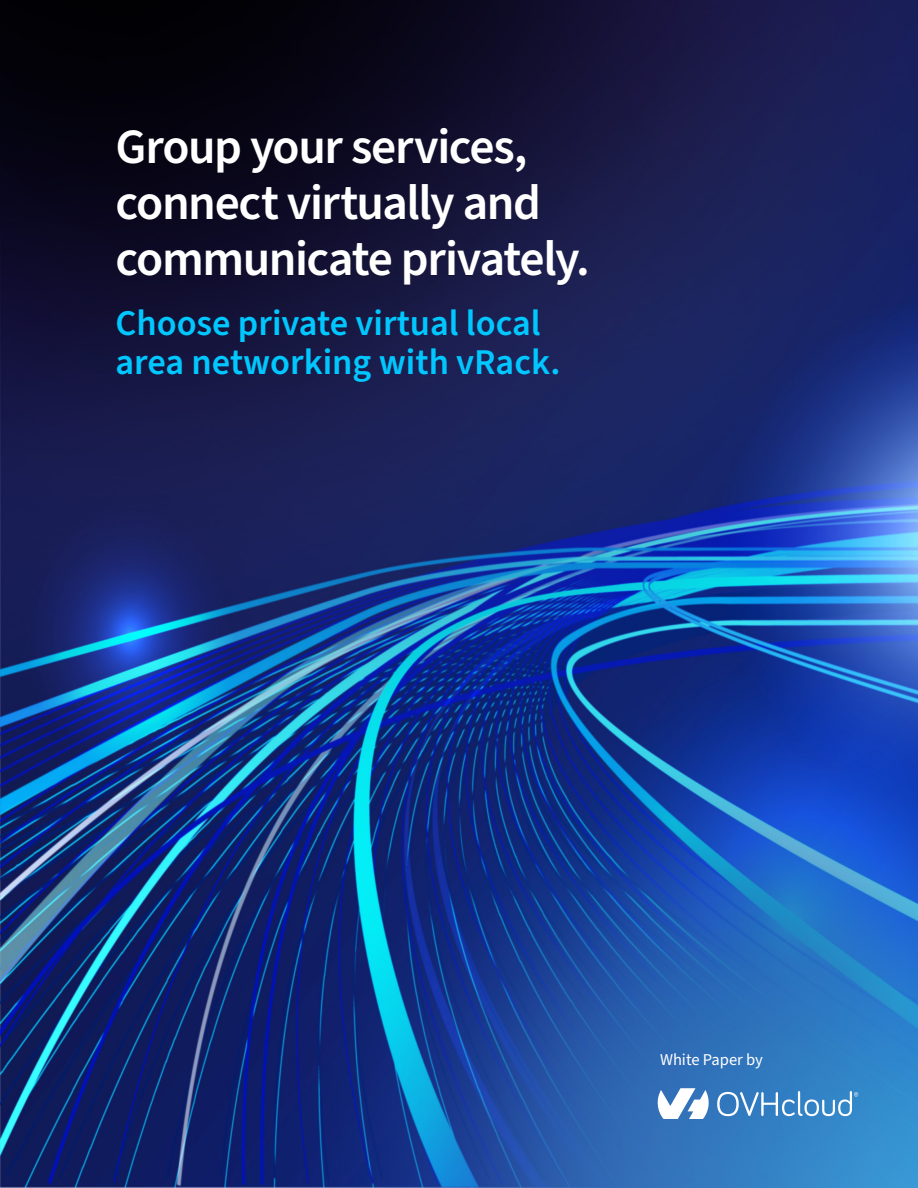
<style>
.page{position:relative;width:918px;height:1188px;background:#fff}
.page>*{position:absolute;margin:0;border:0;box-sizing:border-box;transform-origin:0 0}
.t1{font:600 49.5px/56.1px "Source Sans Pro";letter-spacing:-.03em;color:#fff}
.t2{font:600 36.3px/39.6px "Source Sans Pro";color:#00c7ff}
.t3{font:16.5px "Source Sans Pro";color:#fff}
</style>
<div class="page">
<img style="left:0;top:0;width:918px;height:1188px">
<svg style="left:658px;top:1088px;width:53px;height:31px"></svg>
<svg style="left:717px;top:1091px;width:141px;height:25px"></svg>
<div style="left:117px;top:127px;width:470px;height:158px;background:#000;opacity:.23"></div>
<p class="t1" style="left:116px;top:120px;width:476px">Group your services, connect virtually and communicate privately.</p>
<p class="t2" style="left:116px;top:304px;width:446px">Choose private virtual local area networking with vRack.</p>
<p class="t3" style="left:660px;top:1049px;width:105px">White Paper by</p>
</div>
